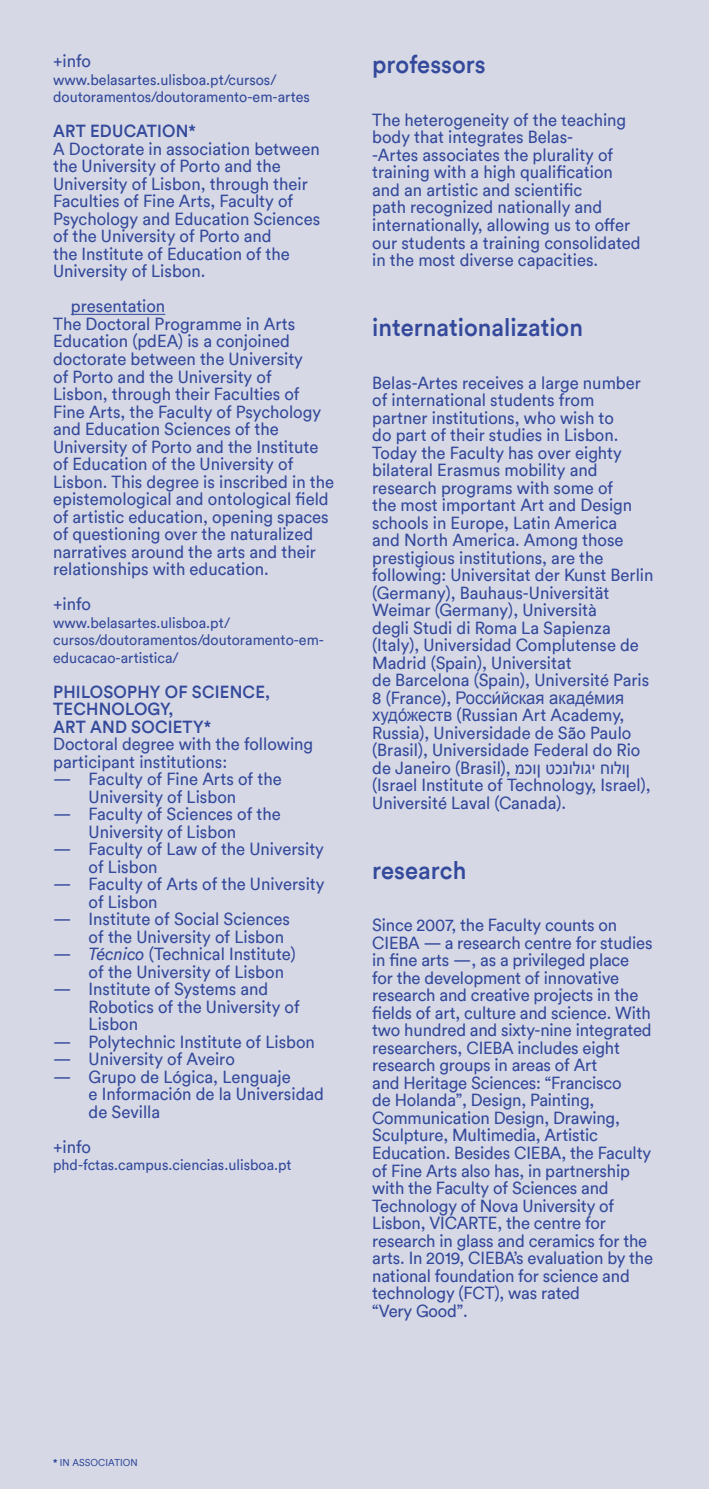
<style>
.page{position:relative;width:709px;height:1489px;background:#fff}
.page>*{position:absolute;margin:0;border:0;box-sizing:border-box;transform-origin:0 0}
.t1{font:500 25px "Circular TT";color:#34499b;scale:.95 1}
.t2{font:17.5px/17.5px "Circular TT";color:#34499b;scale:.95 1}
.t3{font:500 17.5px/17.5px "Circular TT";letter-spacing:.01em;color:#34499b;scale:.95 1}
.t4{font:17.5px "Arial";color:#34499b;scale:.95 1}
.t5{font:15px/17.5px "Circular TT";color:#34499b;scale:.95 1}
.t6{font:10px "Circular TT";letter-spacing:.01em;color:#34499b;scale:.95 1}
.s1{font-style:italic}
.s2{font-family:"Circular TT"}
.s3{font-family:"Arial"}
.s4{font-weight:700}
</style>
<div class="page">
<div style="left:0;top:0;width:709px;height:1488px;background:#d6d9e5"></div>
<hr style="left:71px;top:314px;width:94px;height:1px;background:#34499b">
<p class="t2" style="left:53px;top:52px;width:41px">+info</p>
<p class="t5" style="left:53px;top:71px;width:272px">www.belasartes.ulisboa.pt/cursos/ doutoramentos/doutoramento-em-artes</p>
<p class="t3" style="left:53px;top:122px;width:152px">ART EDUCATION*</p>
<p class="t2" style="left:53px;top:140px;width:282px">A Doctorate in association between the University of Porto and the<br>University of Lisbon, through their<br>Faculties of Fine Arts, Faculty of<br>Psychology and Education Sciences of the University of Porto and<br>the Institute of Education of the<br>University of Lisbon.</p>
<p class="t2" style="left:53px;top:297px;width:297px;text-indent:18px">presentation<br>The Doctoral Programme in Arts Education (pdEA) is a conjoined doctorate between the University<br>of Porto and the University of<br>Lisbon, through their Faculties of Fine Arts, the Faculty of Psychology and Education Sciences of the University of Porto and the Institute of Education of the University of Lisbon. This degree is inscribed in the epistemological and ontological field of artistic education, opening spaces of questioning over the naturalized narratives around the arts and their relationships with education.</p>
<p class="t2" style="left:53px;top:595px;width:41px">+info</p>
<p class="t5" style="left:53px;top:613px;width:287px">www.belasartes.ulisboa.pt/ cursos/doutoramentos/doutoramento-em&shy;educacao-artistica/</p>
<p class="t3" style="left:53px;top:682px;width:230px">PHILOSOPHY OF SCIENCE,<br>TECHNOLOGY,<br>ART AND SOCIETY*</p>
<p class="t2" style="left:53px;top:735px;width:275px">Doctoral degree with the following participant institutions:</p>
<p class="t2" style="left:53px;top:770px;width:242px;text-align:center">— Faculty of Fine Arts of the<br>University of Lisbon</p>
<p class="t2" style="left:53px;top:805px;width:241px;text-align:center">— Faculty of Sciences of the<br>University of Lisbon</p>
<p class="t2" style="left:89px;top:840px;width:249px;text-indent:-35px">— Faculty of Law of the University of Lisbon</p>
<p class="t2" style="left:89px;top:875px;width:250px;text-indent:-35px">— Faculty of Arts of the University of Lisbon</p>
<p class="t2" style="left:89px;top:910px;width:213px;text-indent:-35px">— Institute of Social Sciences of the University of Lisbon</p>
<p class="t2" style="left:89px;top:945px;width:220px;text-indent:-35px">— <span class="s1">Técnico</span> (Technical Institute) of the University of Lisbon</p>
<p class="t2" style="left:89px;top:980px;width:224px;text-indent:-35px">— Institute of Systems and<br>Robotics of the University of<br>Lisbon</p>
<p class="t2" style="left:53px;top:1032px;width:277px">— Polytechnic Institute of Lisbon</p>
<p class="t2" style="left:53px;top:1050px;width:193px">— University of Aveiro</p>
<p class="t2" style="left:89px;top:1067px;width:249px;text-indent:-35px">— Grupo de Lógica, Lenguaje<br>e Información de la Universidad de Sevilla</p>
<p class="t2" style="left:53px;top:1137px;width:41px">+info</p>
<p class="t5" style="left:53px;top:1156px;width:252px">phd-fctas.campus.ciencias.ulisboa.pt</p>
<h1 class="t1" style="left:372px;top:49px;width:121px">professors</h1>
<p class="t2" style="left:372px;top:111px;width:284px">The heterogeneity of the teaching body that integrates Belas-<br>-Artes associates the plurality of training with a high qualification and an artistic and scientific<br>path recognized nationally and internationally, allowing us to offer our students a training consolidated in the most diverse capacities.</p>
<h1 class="t1" style="left:372px;top:311px;width:223px">internationalization</h1>
<p class="t2" style="left:372px;top:373px;width:297px">Belas-Artes receives a large number of international students from partner institutions, who wish to<br>do part of their studies in Lisbon.<br>Today the Faculty has over eighty bilateral Erasmus mobility and research programs with some of<br>the most important Art and Design schools in Europe, Latin America<br>and North America. Among those prestigious institutions, are the following: Universitat der Kunst Berlin (Germany), Bauhaus-Universität Weimar (Germany), Università<br>degli Studi di Roma La Sapienza (Italy), Universidad Complutense de Madrid (Spain), Universitat<br>de Barcelona (Spain), Université Paris</p>
<p class="t4" style="left:372px;top:686px;width:266px"><span class="s2">8 (France),</span> Росси́йская акаде́мия</p>
<p class="t2" style="left:372px;top:706px;width:295px"><span class="s3">худо́жеств</span> (Russian Art Academy, Russia), Universidade de São Paulo (Brasil), Universidade Federal do Rio d e J a n e i r o ( B r a s i l <span class="s3">ן ולוחיגולונכטן וכמ</span>,( (Israel Institute of Technology, Israel), Université Laval (Canada).</p>
<h1 class="t1" style="left:372px;top:854px;width:100px">research</h1>
<p class="t2" style="left:372px;top:916px;width:297px">Since 2007, the Faculty counts on CIEBA — a research centre for studies in fine arts —, as a privileged place for the development of innovative research and creative projects in the fields of art, culture and science. With two hundred and sixty-nine integrated researchers, CIEBA includes eight research groups in areas of Art<br>and Heritage Sciences: “Francisco<br>de Holanda”, Design, Painting, Communication Design, Drawing, Sculpture, Multimedia, Artistic Education. Besides CIEBA, the Faculty of Fine Arts also has, in partnership with the Faculty of Sciences and Technology of Nova University of Lisbon, VICARTE, the centre for research in glass and ceramics for the arts. In 2019, CIEBA’s evaluation by the national foundation for science and technology (FCT), was rated<br>“Very Good”.</p>
<p class="t6" style="left:53px;top:1456px;width:91px"><span class="s4">*</span> IN ASSOCIATION</p>
</div>
